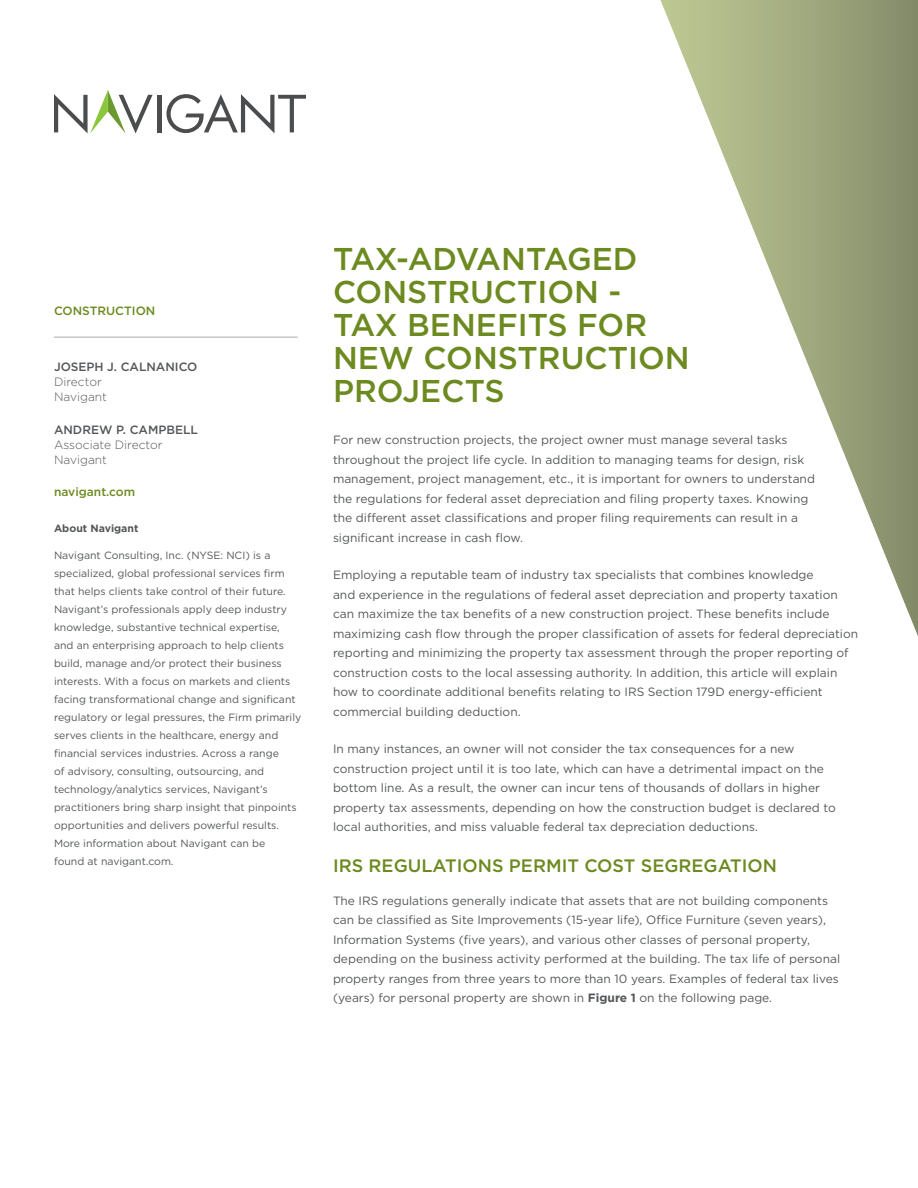
<style>
.page{position:relative;width:918px;height:1188px;background:#fff}
.page>*{position:absolute;margin:0;border:0;box-sizing:border-box;transform-origin:0 0}
.TITLE_-_Green{font:500 31.5px/33px "Gotham";color:#6c8a1f}
.BOD_-_Copy_Headers{font:500 18px "Gotham";color:#6c8a1f}
.BOD_-_Copy_P1_Gray{font:12px/19.5px "Gotham";color:#545759}
.COVER_TEXT_-_Contact{font:300 12px "Gotham";color:#545759}
.COVER_TEXT_-_Contact-2{font:500 12px "Gotham";color:#545759}
.COVER_TEXT_-_url{font:500 12px "Gotham";color:#6c8a1f}
.COVER_TEXT_-_SB_Body{font:10.5px/18px "Gotham";color:#545759}
.COVER_TEXT_-_SB_Head{font:700 10.5px "Gotham";color:#545759}
.s1{font-weight:700}
</style>
<div class="page">
<hr style="left:157px;top:95px;width:4px;height:37px;background:#4b4c4d">
<svg style="left:166px;top:94px;width:140px;height:39px"></svg>
<svg style="left:54px;top:90px;width:99px;height:43px"></svg>
<svg style="left:660px;top:0;width:258px;height:636px"></svg>
<hr style="left:54px;top:337px;width:244px;height:1px;background:#aaacad">
<p class="COVER_TEXT_-_url" style="left:54px;top:303px;width:103px">CONSTRUCTION</p>
<p class="COVER_TEXT_-_Contact-2" style="left:54px;top:358px;width:145px">JOSEPH J. CALNANICO</p>
<p class="COVER_TEXT_-_Contact" style="left:54px;top:374px;width:49px">Director</p>
<p class="COVER_TEXT_-_Contact" style="left:54px;top:389px;width:55px">Navigant</p>
<p class="COVER_TEXT_-_Contact-2" style="left:54px;top:421px;width:145px">ANDREW P. CAMPBELL</p>
<p class="COVER_TEXT_-_Contact" style="left:54px;top:437px;width:110px">Associate Director</p>
<p class="COVER_TEXT_-_Contact" style="left:54px;top:452px;width:55px">Navigant</p>
<p class="COVER_TEXT_-_url" style="left:54px;top:484px;width:83px">navigant.com</p>
<p class="COVER_TEXT_-_SB_Head" style="left:54px;top:521px;width:86px">About Navigant</p>
<p class="COVER_TEXT_-_SB_Body" style="left:54px;top:546px;width:249px">Navigant Consulting, Inc. (NYSE: NCI) is a specialized, global professional services firm that helps clients take control of their future.<br>Navigant’s professionals apply deep industry knowledge, substantive technical expertise, and an enterprising approach to help clients build, manage and/or protect their business interests. With a focus on markets and clients facing transformational change and significant regulatory or legal pressures, the Firm primarily serves clients in the healthcare, energy and financial services industries. Across a range<br>of advisory, consulting, outsourcing, and technology/analytics services, Navigant’s practitioners bring sharp insight that pinpoints opportunities and delivers powerful results.<br>More information about Navigant can be<br>found at navigant.com.</p>
<p class="TITLE_-_Green" style="left:333px;top:242px;width:358px">TAX-ADVANTAGED<br>CONSTRUCTION -<br>TAX BENEFITS FOR<br>NEW CONSTRUCTION<br>PROJECTS</p>
<p class="BOD_-_Copy_P1_Gray" style="left:333px;top:430px;width:483px">For new construction projects, the project owner must manage several tasks throughout the project life cycle. In addition to managing teams for design, risk management, project management, etc., it is important for owners to understand the regulations for federal asset depreciation and filing property taxes. Knowing the different asset classifications and proper filing requirements can result in a significant increase in cash flow.</p>
<p class="BOD_-_Copy_P1_Gray" style="left:333px;top:565px;width:527px">Employing a reputable team of industry tax specialists that combines knowledge<br>and experience in the regulations of federal asset depreciation and property taxation can maximize the tax benefits of a new construction project. These benefits include maximizing cash flow through the proper classification of assets for federal depreciation reporting and minimizing the property tax assessment through the proper reporting of construction costs to the local assessing authority. In addition, this article will explain how to coordinate additional benefits relating to IRS Section 179D energy-efficient commercial building deduction.</p>
<p class="BOD_-_Copy_P1_Gray" style="left:333px;top:739px;width:504px">In many instances, an owner will not consider the tax consequences for a new construction project until it is too late, which can have a detrimental impact on the bottom line. As a result, the owner can incur tens of thousands of dollars in higher property tax assessments, depending on how the construction budget is declared to local authorities, and miss valuable federal tax depreciation deductions.</p>
<p class="BOD_-_Copy_Headers" style="left:333px;top:853px;width:446px">IRS REGULATIONS PERMIT COST SEGREGATION</p>
<p class="BOD_-_Copy_P1_Gray" style="left:333px;top:890px;width:509px">The IRS regulations generally indicate that assets that are not building components can be classified as Site Improvements (15-year life), Office Furniture (seven years), Information Systems (five years), and various other classes of personal property, depending on the business activity performed at the building. The tax life of personal property ranges from three years to more than 10 years. Examples of federal tax lives (years) for personal property are shown in <span class="s1">Figure 1</span> on the following page.</p>
</div>
